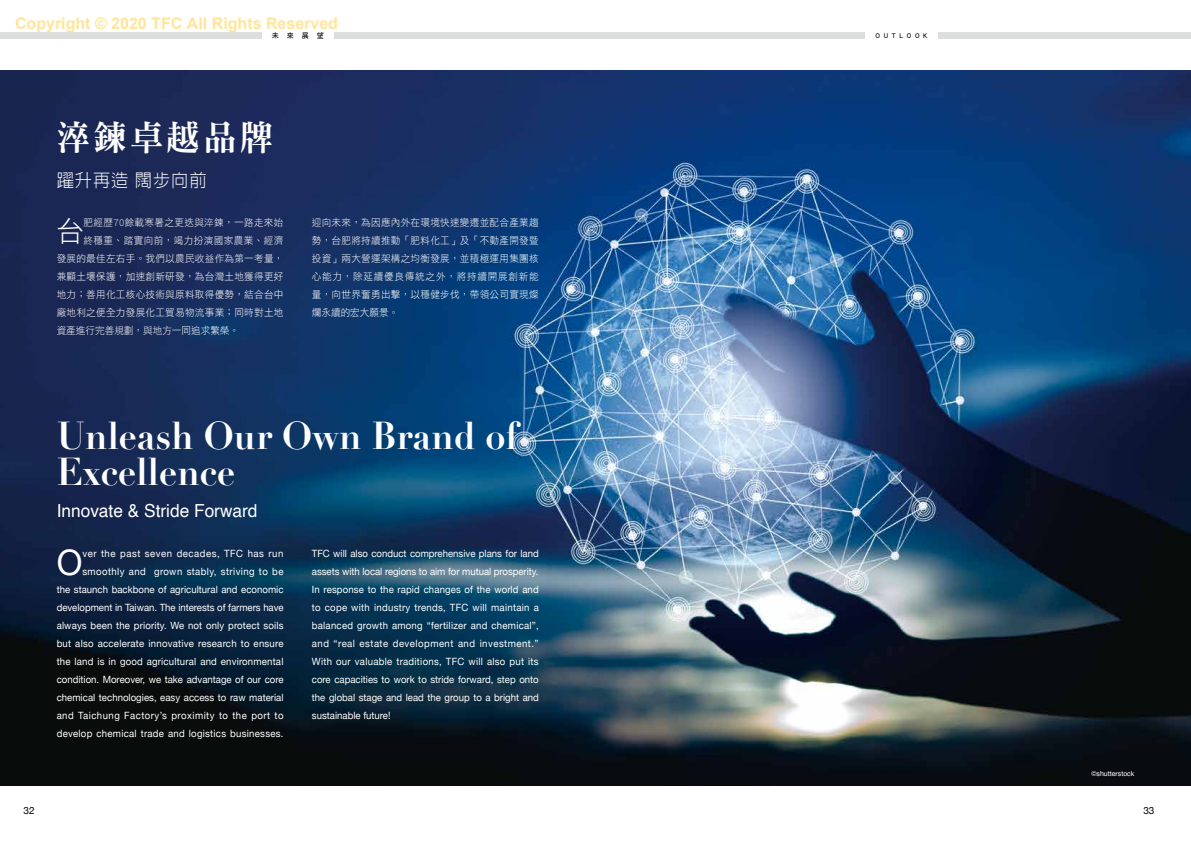
<style>
.page{position:relative;width:1191px;height:842px;background:#fff}
.page>*{position:absolute;margin:0;border:0;box-sizing:border-box;transform-origin:0 0}
.t1{font:700 38px/35.5px "Didot";color:#fff;scale:.95 1}
.t2{font:35.2px "Helvetica Neue";color:#fff;scale:.96 1}
.t3{font:35.1px "DF Ming Std W9";letter-spacing:.1em;color:#fff;scale:.95 1}
.t4{font:28px "DF Hei Std W3";color:#fff;scale:.96 1}
.t5{font:18px "Helvetica";color:#fff;scale:.96 1}
.t6{font:300 18px "AR Hei B5";letter-spacing:.05em;color:#fff;scale:.96 1}
.t7{font:10px/18px "Helvetica Neue";letter-spacing:.015em;color:#fff;text-align:right;scale:.96 1}
.t8{font:10px/18px "DF Hei Std W3";letter-spacing:.03em;color:#fff;text-align:justify;scale:.96 1}
.t9{font:10px "DF Hei Std W3";color:#fff;scale:.96 1}
.t10{font:10px "Helvetica Neue";color:#000}
.t11{font:7.1px "DF Hei Std W7";letter-spacing:.515em;color:#000}
.t12{font:7px "Helvetica";color:#fff}
</style>
<div class="page">
<div style="left:0;top:32px;width:261px;height:7px;background:#dcdddd"></div>
<div style="left:595px;top:32px;width:270px;height:7px;background:#dcdddd"></div>
<div style="left:334px;top:32px;width:261px;height:7px;background:#dcdddd"></div>
<div style="left:938px;top:32px;width:253px;height:7px;background:#dcdddd"></div>
<img style="left:0;top:71px;width:1191px;height:714px">
<p class="t11" style="left:272px;top:32px;width:54px">未來展望</p>
<p class="t11" style="left:875px;top:32px;width:54px">OUTLOOK</p>
<h3 class="t3" style="left:57px;top:118px;width:229px">淬鍊卓越品牌</h3>
<h3 class="t6" style="left:57px;top:171px;width:158px">躍升再造闊步向前</h3>
<h3 class="t4" style="left:57px;top:216px;width:29px">台</h3>
<p class="t8" style="left:84px;top:213px;width:210px">肥經歷70餘載寒暑之更迭與淬鍊，一路走來始</p>
<p class="t8" style="left:84px;top:231px;width:210px">終穩重、踏實向前，竭力扮演國家農業、經濟</p>
<p class="t8" style="left:57px;top:249px;width:238px">發展的最佳左右手。我們以農民收益作為第一考量，</p>
<p class="t8" style="left:57px;top:267px;width:238px">兼顧土壤保護，加速創新研發，為台灣土地獲得更好</p>
<p class="t8" style="left:57px;top:285px;width:238px">地力；善用化工核心技術與原料取得優勢，結合台中</p>
<p class="t8" style="left:57px;top:303px;width:238px">廠地利之便全力發展化工貿易物流事業；同時對土地</p>
<p class="t9" style="left:57px;top:325px;width:192px">資產進行完善規劃，與地方一同追求繁榮。</p>
<p class="t8" style="left:312px;top:213px;width:238px">迎向未來，為因應內外在環境快速變遷並配合產業趨勢，台肥將持續推動「肥料化工」及「不動產開發暨投資」兩大營運架構之均衡發展，並積極運用集團核心能力，除延續優良傳統之外，將持續開展創新能量，向世界奮勇出擊，以穩健步伐，帶領公司實現燦爛永續的宏大願景。</p>
<h1 class="t1" style="left:57px;top:419px;width:487px">Unleash Our Own Brand of<br>Excellence</h1>
<h3 class="t5" style="left:57px;top:497px;width:211px">Innovate &amp; Stride Forward</h3>
<h2 class="t2" style="left:57px;top:537px;width:28px">O</h2>
<p class="t7" style="left:57px;top:545px;width:238px">ver the past seven decades, TFC has run smoothly and grown stably, striving to be<br>the staunch backbone of agricultural and economic development in Taiwan. The interests of farmers have always been the priority. We not only protect soils but also accelerate innovative research to ensure the land is in good agricultural and environmental condition. Moreover, we take advantage of our core chemical technologies, easy access to raw material and Taichung Factory’s proximity to the port to develop chemical trade and logistics businesses.</p>
<p class="t7" style="left:312px;top:545px;width:238px;text-align:justify">TFC will also conduct comprehensive plans for land assets with local regions to aim for mutual prosperity.<br>In response to the rapid changes of the world and to cope with industry trends, TFC will maintain a balanced growth among “fertilizer and chemical”, and “real estate development and investment.” With our valuable traditions, TFC will also put its core capacities to work to stride forward, step onto the global stage and lead the group to a bright and sustainable future!</p>
<p class="t12" style="left:1091px;top:768px;width:44px">©shutterstock</p>
<p class="t10" style="left:24px;top:803px;width:13px">32</p>
<p class="t10" style="left:1143px;top:803px;width:13px">33</p>
</div>
